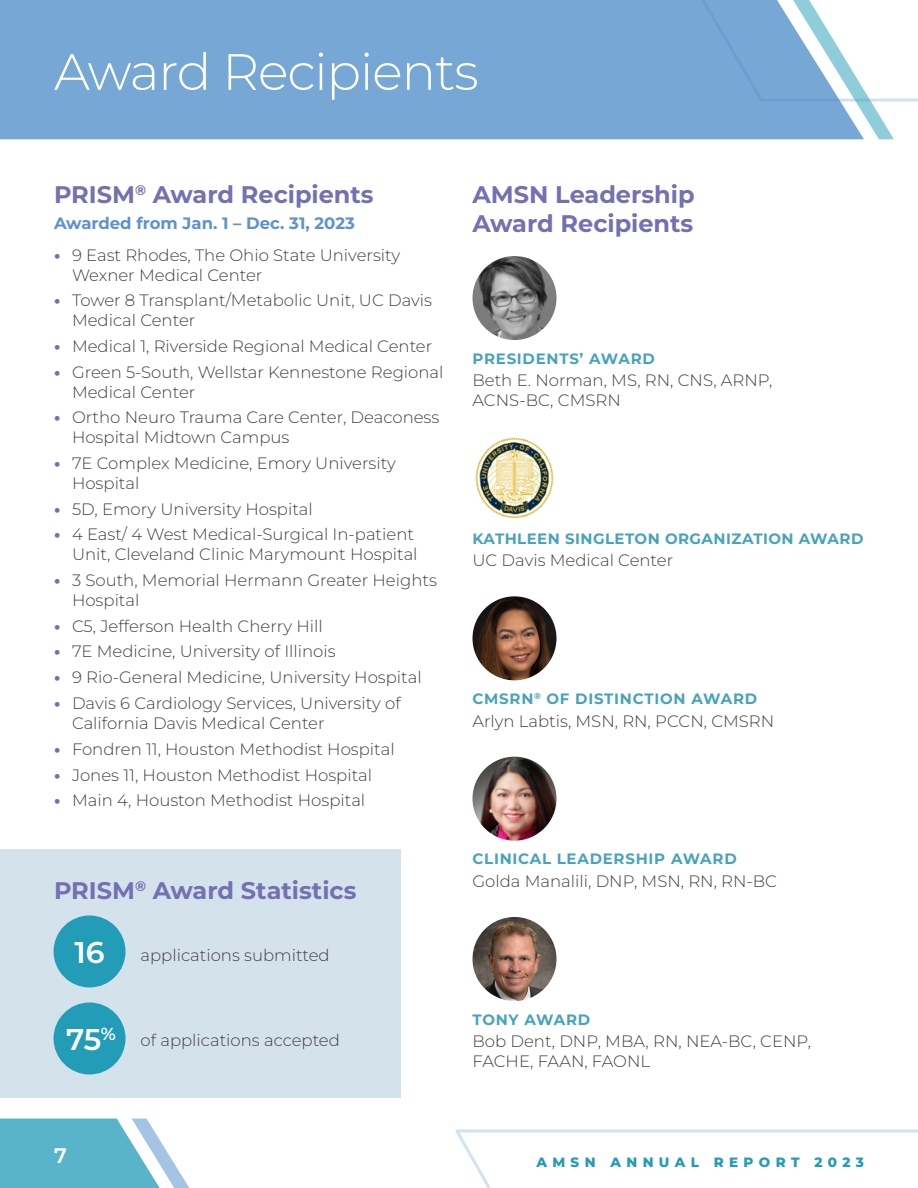
<style>
.page{position:relative;width:918px;height:1188px;background:#fff}
.page>*{position:absolute;margin:0;border:0;box-sizing:border-box;transform-origin:0 0}
.t1{font:300 51px "Montserrat";letter-spacing:-.02em;color:#fff}
.t2{font:600 30px "Montserrat";color:#fff}
.t3{font:700 24px/28.8px "Montserrat";color:#7370b4}
.t4{font:600 21px "Montserrat";color:#fff}
.t5{font:300 16.5px/19.8px "Montserrat";color:#414042}
.t6{font:700 16.5px "Montserrat";color:#5d92cd}
.t7{font:700 15px "Montserrat";letter-spacing:.05em;color:#47a3bd}
.t8{font:700 15px "Montserrat";letter-spacing:.03em;color:#47a3bd}
.t9{font:800 13.5px "Montserrat";letter-spacing:.4em;color:#229cb7}
.s1{font-weight:800;color:#7370b4}
</style>
<div class="page">
<svg style="left:0;top:1119px;width:189px;height:69px"></svg>
<svg style="left:455px;top:1129px;width:463px;height:59px"></svg>
<div style="left:0;top:0;width:699px;height:139px;background:#77a7d5"></div>
<svg style="left:699px;top:0;width:219px;height:139px"></svg>
<div style="left:0;top:850px;width:400px;height:248px;background:#d4e3eb"></div>
<img style="left:472px;top:256px;width:84px;height:84px;border-radius:42px">
<img style="left:475px;top:437px;width:79px;height:82px">
<img style="left:472px;top:596px;width:84px;height:84px;border-radius:42px">
<img style="left:472px;top:757px;width:84px;height:84px;border-radius:42px">
<img style="left:472px;top:917px;width:84px;height:84px;border-radius:42px">
<div style="left:54px;top:915px;width:72px;height:72px;background:#229cb7;border-radius:50%"></div>
<div style="left:54px;top:1002px;width:72px;height:72px;background:#229cb7;border-radius:50%"></div>
<h1 class="t1" style="left:54px;top:38px;width:426px">Award Recipients</h1>
<h3 class="t3" style="left:54px;top:180px;width:321px">PRISM<sup>®</sup> Award Recipients</h3>
<p class="t6" style="left:54px;top:212px;width:302px">Awarded from Jan. 1 – Dec. 31, 2023</p>
<p class="t5" style="left:72px;top:245px;width:330px;text-indent:-18px"><span class="s1">•</span> 9 East Rhodes, The Ohio State University<br>Wexner Medical Center</p>
<p class="t5" style="left:72px;top:290px;width:362px;text-indent:-18px"><span class="s1">•</span> Tower 8 Transplant/Metabolic Unit, UC Davis<br>Medical Center</p>
<p class="t5" style="left:54px;top:336px;width:380px"><span class="s1">•</span> Medical 1, Riverside Regional Medical Center</p>
<p class="t5" style="left:72px;top:362px;width:373px;text-indent:-18px"><span class="s1">•</span> Green 5-South, Wellstar Kennestone Regional<br>Medical Center</p>
<p class="t5" style="left:72px;top:407px;width:369px;text-indent:-18px"><span class="s1">•</span> Ortho Neuro Trauma Care Center, Deaconess<br>Hospital Midtown Campus</p>
<p class="t5" style="left:72px;top:453px;width:325px;text-indent:-18px"><span class="s1">•</span> 7E Complex Medicine, Emory University<br>Hospital</p>
<p class="t5" style="left:54px;top:498px;width:260px"><span class="s1">•</span> 5D, Emory University Hospital</p>
<p class="t5" style="left:54px;top:524px;width:365px;text-align:right"><span class="s1">•</span> 4 East/ 4 West Medical-Surgical In-patient<br>Unit, Cleveland Clinic Marymount Hospital</p>
<p class="t5" style="left:72px;top:570px;width:366px;text-indent:-18px"><span class="s1">•</span> 3 South, Memorial Hermann Greater Heights<br>Hospital</p>
<p class="t5" style="left:54px;top:615px;width:270px"><span class="s1">•</span> C5, Jefferson Health Cherry Hill</p>
<p class="t5" style="left:54px;top:641px;width:283px"><span class="s1">•</span> 7E Medicine, University of Illinois</p>
<p class="t5" style="left:54px;top:667px;width:369px"><span class="s1">•</span> 9 Rio-General Medicine, University Hospital</p>
<p class="t5" style="left:72px;top:693px;width:330px;text-indent:-18px"><span class="s1">•</span> Davis 6 Cardiology Services, University of<br>California Davis Medical Center</p>
<p class="t5" style="left:54px;top:739px;width:342px"><span class="s1">•</span> Fondren 11, Houston Methodist Hospital</p>
<p class="t5" style="left:54px;top:764px;width:320px"><span class="s1">•</span> Jones 11, Houston Methodist Hospital</p>
<p class="t5" style="left:54px;top:790px;width:313px"><span class="s1">•</span> Main 4, Houston Methodist Hospital</p>
<h3 class="t3" style="left:54px;top:876px;width:304px">PRISM<sup>®</sup> Award Statistics</h3>
<h2 class="t2" style="left:74px;top:933px;width:32px">16</h2>
<h2 class="t2" style="left:66px;top:1020px;width:51px">75<sup>%</sup></h2>
<p class="t5" style="left:141px;top:945px;width:191px">applications submitted</p>
<p class="t5" style="left:141px;top:1030px;width:201px">of applications accepted</p>
<h3 class="t3" style="left:473px;top:180px;width:224px">AMSN Leadership<br>Award Recipients</h3>
<p class="t7" style="left:472px;top:348px;width:184px">PRESIDENTS’ AWARD</p>
<p class="t5" style="left:472px;top:370px;width:302px">Beth E. Norman, MS, RN, CNS, ARNP,<br>ACNS-BC, CMSRN</p>
<p class="t8" style="left:472px;top:528px;width:392px">KATHLEEN SINGLETON ORGANIZATION AWARD</p>
<p class="t5" style="left:472px;top:550px;width:202px">UC Davis Medical Center</p>
<p class="t7" style="left:472px;top:689px;width:286px">CMSRN<sup>®</sup> OF DISTINCTION AWARD</p>
<p class="t5" style="left:472px;top:710px;width:303px">Arlyn Labtis, MSN, RN, PCCN, CMSRN</p>
<p class="t7" style="left:472px;top:849px;width:266px">CLINICAL LEADERSHIP AWARD</p>
<p class="t5" style="left:472px;top:871px;width:306px">Golda Manalili, DNP, MSN, RN, RN-BC</p>
<p class="t7" style="left:472px;top:1009px;width:119px">TONY AWARD</p>
<p class="t5" style="left:472px;top:1031px;width:340px">Bob Dent, DNP, MBA, RN, NEA-BC, CENP,<br>FACHE, FAAN, FAONL</p>
<p class="t4" style="left:54px;top:1142px;width:14px">7</p>
<p class="t9" style="left:536px;top:1153px;width:329px">AMSN ANNUAL REPORT 2023</p>
</div>
